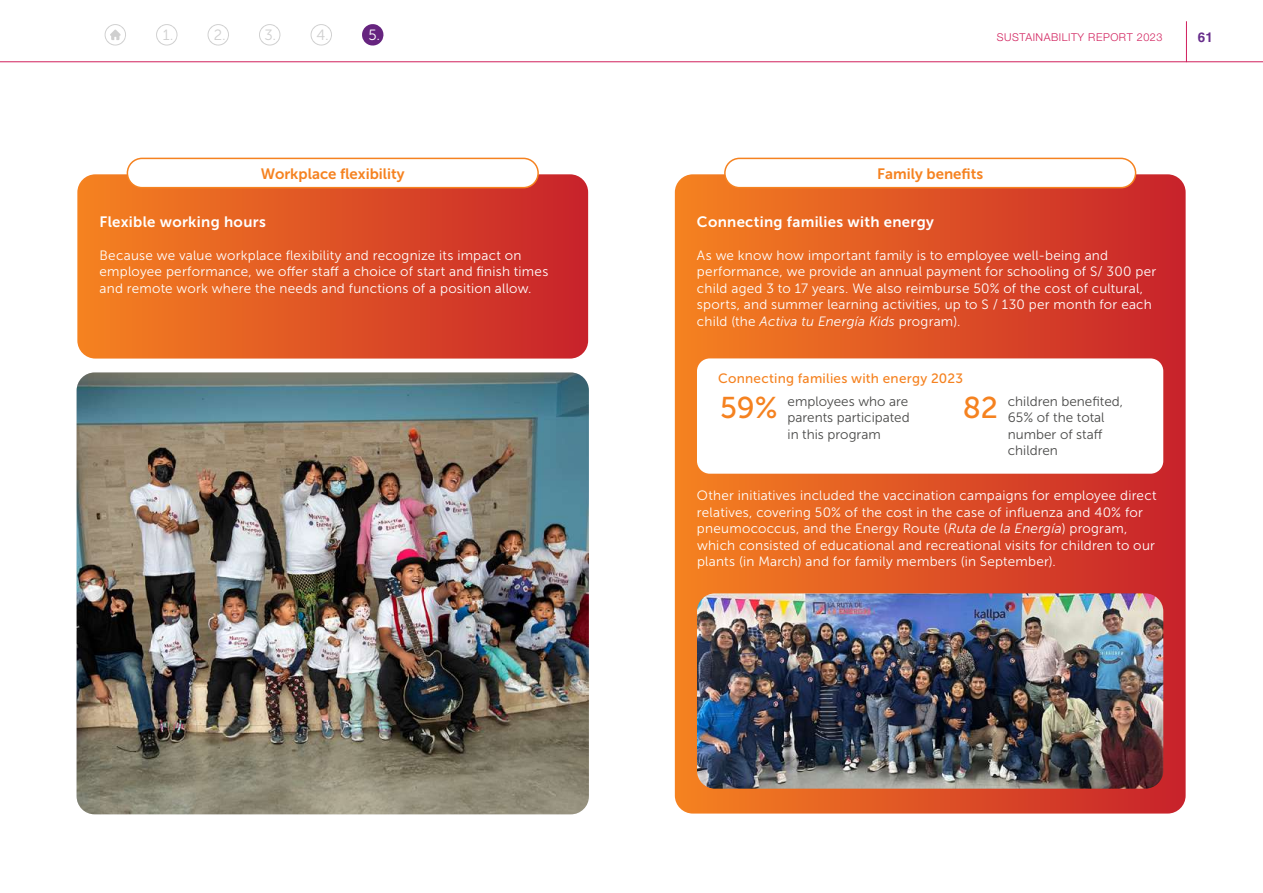
<style>
.page{position:relative;width:1263px;height:893px;background:#fff}
.page>*{position:absolute;margin:0;border:0;box-sizing:border-box;transform-origin:0 0}
.t1{font:30px "Museo Sans 500";color:#f58220}
.t2{font:15px "Museo Sans 700";letter-spacing:.02em;color:#fff}
.t3{font:15px "Museo Sans 700";color:#f58220}
.t4{font:14.85px "Museo Sans 300";color:#cfcfcf}
.t5{font:14.85px "Museo Sans 300";color:#fff}
.t6{font:13.5px/16.5px "Museo Sans 300";letter-spacing:.015em;color:#fff}
.t7{font:13.5px/16.5px "Museo Sans 300";color:#4a4a49;text-align:justify}
.t8{font:13.5px "Museo Sans 500";letter-spacing:.02em;color:#f58220}
.t9{font:700 13.5px "Helvetica LT Std";color:#672d8b}
.t10{font:300 10.8px "Helvetica Neue LT Std";letter-spacing:.05em;color:#d11f5c}
.s1{font-style:italic}
</style>
<div class="page">
<hr style="left:0;top:61px;width:1263px;height:1px;background:#d11f5c">
<hr style="left:1186px;top:21px;width:1px;height:41px;background:#d11f5c">
<svg style="left:208px;top:24px;width:21px;height:22px"></svg>
<svg style="left:259px;top:24px;width:22px;height:22px"></svg>
<svg style="left:311px;top:24px;width:21px;height:22px"></svg>
<svg style="left:156px;top:24px;width:22px;height:22px"></svg>
<svg style="left:105px;top:24px;width:21px;height:22px"></svg>
<svg style="left:362px;top:24px;width:22px;height:22px"></svg>
<div style="left:363px;top:25px;width:19px;height:20px;background:#66247f;border-radius:50%"></div>
<svg style="left:675px;top:174px;width:510px;height:639px;background:#de5225"></svg>
<div style="left:697px;top:358px;width:466px;height:116px;background:#fff;border-radius:13px"></div>
<svg style="left:77px;top:174px;width:511px;height:185px;background:#de5326"></svg>
<div style="left:127px;top:158px;width:411px;height:30px;background:#fff;border-radius:15px"></div>
<div style="left:127px;top:158px;width:412px;height:30px;border:2px solid #f58220;border-radius:15px"></div>
<div style="left:725px;top:158px;width:410px;height:30px;background:#fff;border-radius:15px"></div>
<div style="left:724px;top:158px;width:412px;height:30px;border:2px solid #f58220;border-radius:15px"></div>
<img style="left:77px;top:372px;width:512px;height:442px">
<img style="left:697px;top:593px;width:466px;height:196px">
<p class="t4" style="left:163px;top:27px;width:12px">1.</p>
<p class="t4" style="left:214px;top:27px;width:14px">2.</p>
<p class="t4" style="left:264px;top:27px;width:13px">3.</p>
<p class="t4" style="left:317px;top:27px;width:14px">4.</p>
<p class="t5" style="left:368px;top:27px;width:13px">5.</p>
<p class="t10" style="left:997px;top:30px;width:167px">SUSTAINABILITY REPORT 2023</p>
<p class="t9" style="left:1198px;top:29px;width:17px">61</p>
<p class="t3" style="left:261px;top:166px;width:145px">Workplace flexibility</p>
<p class="t3" style="left:877px;top:166px;width:107px">Family benefits</p>
<p class="t2" style="left:99px;top:213px;width:168px">Flexible working hours</p>
<p class="t6" style="left:100px;top:247px;width:450px">Because we value workplace flexibility and recognize its impact on employee performance, we offer staff a choice of start and finish times and remote work where the needs and functions of a position allow.</p>
<p class="t2" style="left:697px;top:213px;width:238px">Connecting families with energy</p>
<p class="t6" style="left:697px;top:247px;width:461px">As we know how important family is to employee well-being and performance, we provide an annual payment for schooling of S/ 300 per child aged 3 to 17 years. We also reimburse 50% of the cost of cultural, sports, and summer learning activities, up to S / 130 per month for each child (the <span class="s1">Activa tu Energía Kids</span> program).</p>
<p class="t8" style="left:718px;top:371px;width:246px">Connecting families with energy 2023</p>
<p class="t7" style="left:787px;top:393px;width:124px">employees who are parents participated in this program</p>
<p class="t7" style="left:1008px;top:393px;width:117px;text-align:left">children benefited,<br>65% of the total number of staff children</p>
<h1 class="t1" style="left:720px;top:392px;width:59px">59%</h1>
<h1 class="t1" style="left:963px;top:392px;width:37px">82</h1>
<p class="t6" style="left:697px;top:488px;width:461px">Other initiatives included the vaccination campaigns for employee direct relatives, covering 50% of the cost in the case of influenza and 40% for pneumococcus, and the Energy Route (<span class="s1">Ruta de la Energía</span>) program, which consisted of educational and recreational visits for children to our plants (in March) and for family members (in September).</p>
</div>
